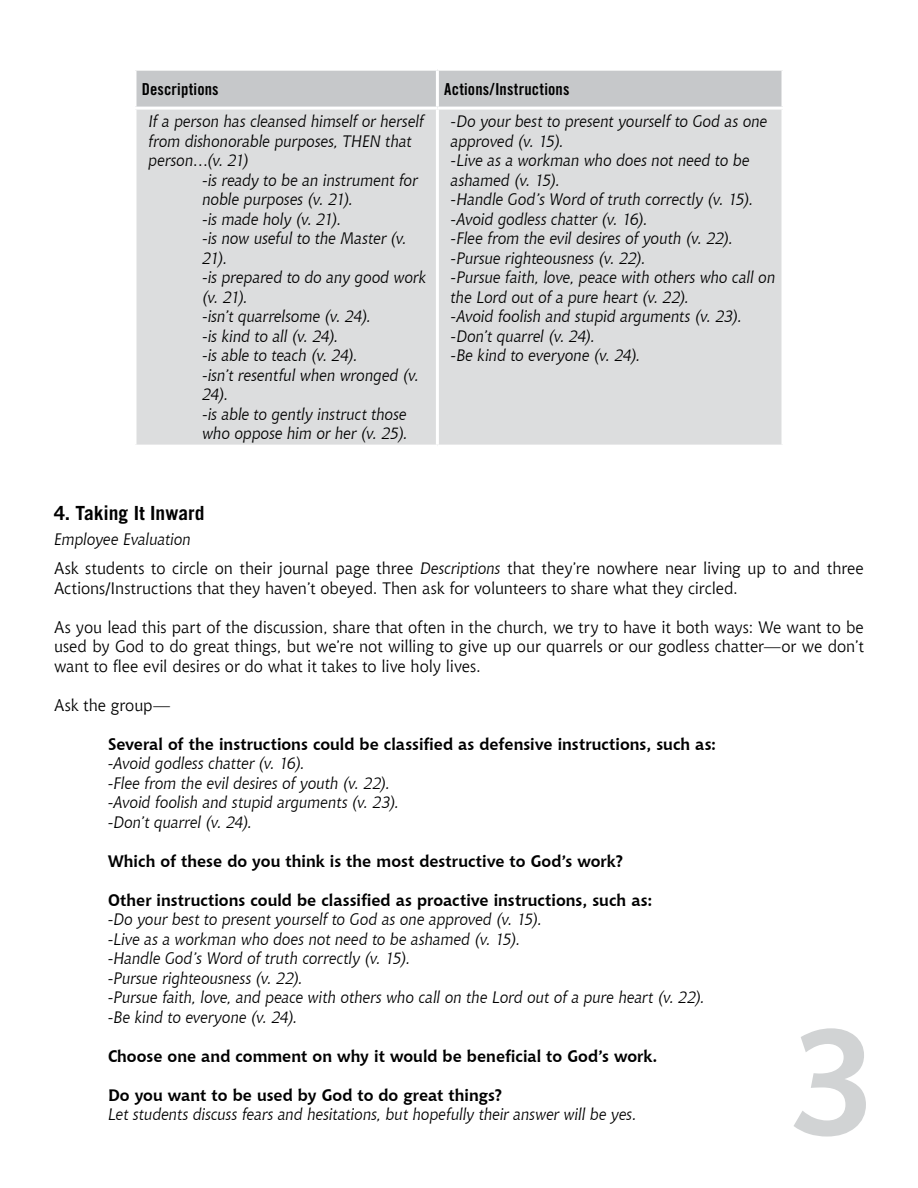
<style>
.page{position:relative;width:918px;height:1188px;background:#fff}
.page>*{position:absolute;margin:0;border:0;box-sizing:border-box;transform-origin:0 0}
.t1{font:700 150px "Chianti BT";color:#d1d3d4}
.t2{font:700 19.5px "Trade Gothic LT Std";letter-spacing:-.01em;color:#000}
.t3{font:italic 16.5px/19.5px "Chianti BT";letter-spacing:-.005em;color:#000}
.t4{font:16.5px/19.5px "Chianti BT";letter-spacing:-.005em;color:#000}
.t5{font:700 16.5px "Chianti BT";color:#000}
.t6{font:16.5px "Trade Gothic LT Std Bd Cn 20";letter-spacing:.01em;color:#000}
.s1{font-style:italic}
</style>
<div class="page">
<div style="left:136px;top:71px;width:646px;height:36px;background:#c6c8ca"></div>
<div style="left:136px;top:110px;width:646px;height:335px;background:#dcddde"></div>
<hr style="left:436px;top:71px;width:3px;height:36px;background:#fff">
<hr style="left:436px;top:110px;width:3px;height:335px;background:#fff">
<p class="t6" style="left:142px;top:79px;width:78px">Descriptions</p>
<p class="t6" style="left:444px;top:79px;width:127px">Actions/Instructions</p>
<p class="t3" style="left:148px;top:112px;width:277px">If a person has cleansed himself or herself from dishonorable purposes, THEN that person…(v. 21)</p>
<p class="t3" style="left:203px;top:170px;width:226px">-is ready to be an instrument for noble purposes (v. 21).<br>-is made holy (v. 21).<br>-is now useful to the Master (v.<br>21).<br>-is prepared to do any good work (v. 21).<br>-isn’t quarrelsome (v. 24).<br>-is kind to all (v. 24).<br>-is able to teach (v. 24).<br>-isn’t resentful when wronged (v.<br>24).<br>-is able to gently instruct those who oppose him or her (v. 25).</p>
<p class="t3" style="left:451px;top:112px;width:326px">-Do your best to present yourself to God as one approved (v. 15).<br>-Live as a workman who does not need to be ashamed (v. 15).<br>-Handle God’s Word of truth correctly (v. 15). -Avoid godless chatter (v. 16).<br>-Flee from the evil desires of youth (v. 22). -Pursue righteousness (v. 22).<br>-Pursue faith, love, peace with others who call on the Lord out of a pure heart (v. 22).<br>-Avoid foolish and stupid arguments (v. 23). -Don’t quarrel (v. 24).<br>-Be kind to everyone (v. 24).</p>
<p class="t2" style="left:54px;top:501px;width:152px">4. Taking It Inward</p>
<p class="t4" style="left:54px;top:525px;width:811px;line-height:29.2px"><span class="s1">Employee Evaluation<br></span>Ask students to circle on their journal page three <span class="s1">Descriptions</span> that they’re nowhere near living up to and three</p>
<p class="t4" style="left:54px;top:578px;width:685px">Actions/Instructions that they haven’t obeyed. Then ask for volunteers to share what they circled.</p>
<p class="t4" style="left:54px;top:617px;width:812px;text-align:justify">As you lead this part of the discussion, share that often in the church, we try to have it both ways: We want to be used by God to do great things, but we’re not willing to give up our quarrels or our godless chatter—or we don’t want to flee evil desires or do what it takes to live holy lives.</p>
<p class="t4" style="left:54px;top:695px;width:117px">Ask the group—</p>
<p class="t5" style="left:108px;top:734px;width:610px">Several of the instructions could be classified as defensive instructions, such as:</p>
<p class="t3" style="left:108px;top:754px;width:293px">-Avoid godless chatter (v. 16).<br>-Flee from the evil desires of youth (v. 22). -Avoid foolish and stupid arguments (v. 23). -Don’t quarrel (v. 24).</p>
<p class="t5" style="left:108px;top:851px;width:517px">Which of these do you think is the most destructive to God’s work?</p>
<p class="t5" style="left:108px;top:890px;width:546px">Other instructions could be classified as proactive instructions, such as:</p>
<p class="t3" style="left:108px;top:910px;width:599px">-Do your best to present yourself to God as one approved (v. 15).<br>-Live as a workman who does not need to be ashamed (v. 15).<br>-Handle God’s Word of truth correctly (v. 15).<br>-Pursue righteousness (v. 22).<br>-Pursue faith, love, and peace with others who call on the Lord out of a pure heart (v. 22). -Be kind to everyone (v. 24).</p>
<p class="t5" style="left:108px;top:1046px;width:551px">Choose one and comment on why it would be beneficial to God’s work.</p>
<p class="t5" style="left:108px;top:1085px;width:396px">Do you want to be used by God to do great things?</p>
<p class="t3" style="left:108px;top:1105px;width:530px">Let students discuss fears and hesitations, but hopefully their answer will be yes.</p>
<h1 class="t1" style="left:787px;top:990px;width:93px">3</h1>
</div>
